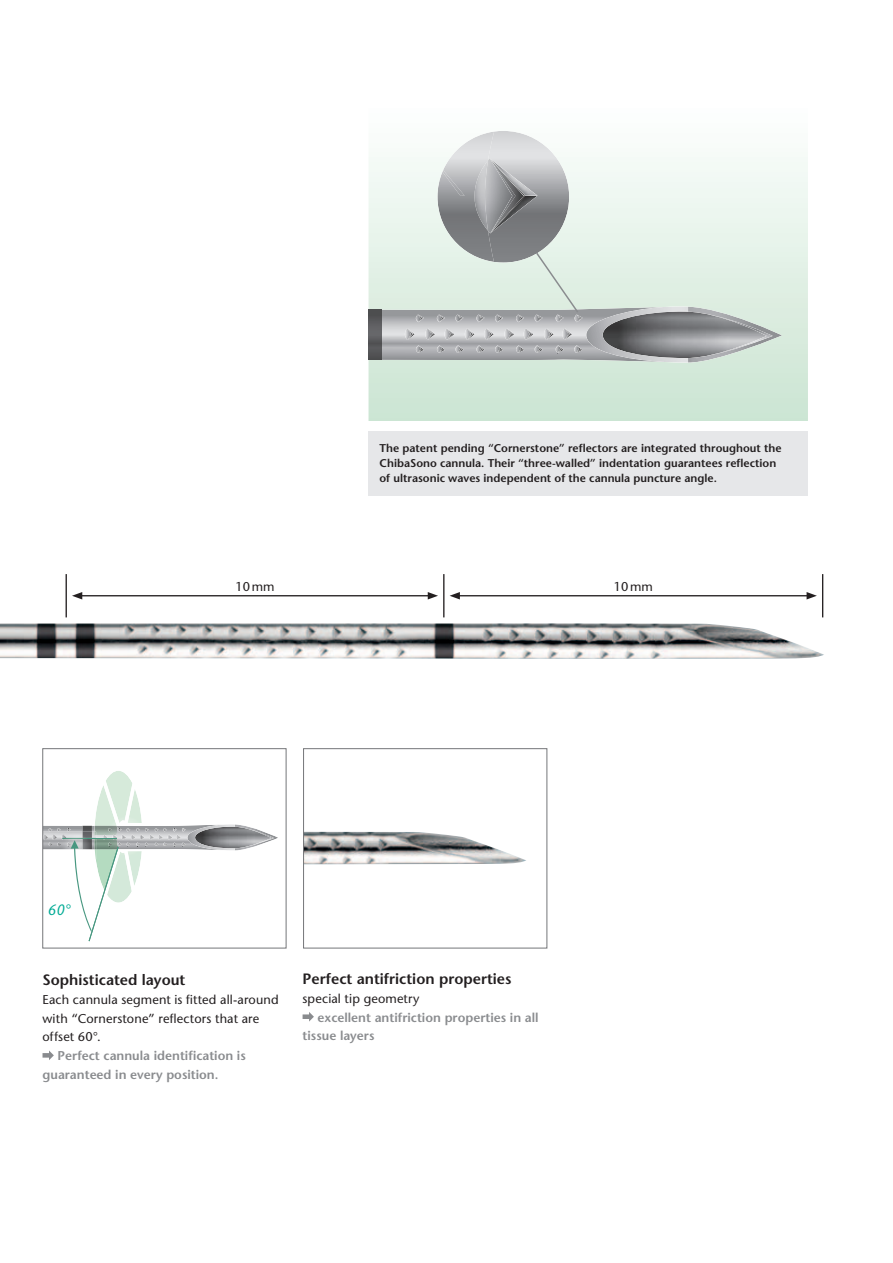
<style>
.page{position:relative;width:893px;height:1263px;background:#fff}
.page>*{position:absolute;margin:0;border:0;box-sizing:border-box;transform-origin:0 0}
.t1{font:600 15px "Stone Sans";color:#231f20}
.t2{font:italic 15px "Stone Sans";color:#00ab95}
.t3{font:12.75px/18.8px "Stone Sans";letter-spacing:.01em;color:#231f20}
.t4{font:600 12.75px/18.8px "Stone Sans";color:#8a8c8f}
.t5{font:600 11.25px/15px "Stone Sans";color:#231f20}
</style>
<div class="page">
<svg style="left:368px;top:157px;width:440px;height:264px"></svg>
<img style="left:0;top:623px;width:824px;height:36px">
<svg style="left:45px;top:771px;width:233px;height:171px"></svg>
<div style="left:43px;top:748px;width:243px;height:200px;border:1px solid #757679"></div>
<svg style="left:369px;top:131px;width:413px;height:232px"></svg>
<img style="left:490px;top:158px;width:34px;height:75px">
<img style="left:490px;top:159px;width:14px;height:15px">
<img style="left:305px;top:832px;width:221px;height:32px">
<div style="left:303px;top:748px;width:244px;height:200px;border:1px solid #757679"></div>
<svg style="left:43px;top:1050px;width:11px;height:10px"></svg>
<div style="left:369px;top:432px;width:439px;height:64px;background:#e6e7e9"></div>
<svg style="left:303px;top:1012px;width:11px;height:9px"></svg>
<hr style="left:443px;top:574px;width:1px;height:43px;background:#231f20">
<hr style="left:822px;top:574px;width:1px;height:43px;background:#231f20">
<hr style="left:458px;top:595px;width:351px;height:1px;background:#231f20">
<svg style="left:450px;top:592px;width:10px;height:7px"></svg>
<svg style="left:807px;top:592px;width:10px;height:7px"></svg>
<hr style="left:66px;top:574px;width:1px;height:43px;background:#231f20">
<hr style="left:80px;top:595px;width:350px;height:1px;background:#231f20">
<svg style="left:72px;top:592px;width:10px;height:7px"></svg>
<svg style="left:428px;top:592px;width:10px;height:7px"></svg>
<p class="t5" style="left:379px;top:442px;width:404px">The patent pending “Cornerstone” reflectors are integrated throughout the<br>ChibaSono cannula. Their “three-walled” indentation guarantees reflection of ultrasonic waves independent of the cannula puncture angle.</p>
<h1 class="t2" style="left:47px;top:904px;width:24px">60°</h1>
<p class="t3" style="left:235px;top:579px;width:41px">10 mm</p>
<p class="t3" style="left:614px;top:579px;width:41px">10 mm</p>
<h1 class="t1" style="left:43px;top:974px;width:144px">Sophisticated layout</h1>
<p class="t3" style="left:43px;top:991px;width:238px">Each cannula segment is fitted all-around with “Cornerstone” reflectors that are offset 60°.</p>
<p class="t4" style="left:43px;top:1048px;width:205px;text-indent:15px">Perfect cannula identification is guaranteed in every position.</p>
<h1 class="t1" style="left:303px;top:973px;width:210px">Perfect antifriction properties</h1>
<p class="t3" style="left:303px;top:990px;width:118px">special tip geometry</p>
<p class="t4" style="left:303px;top:1009px;width:238px;text-indent:15px">excellent antifriction properties in all tissue layers</p>
</div>
